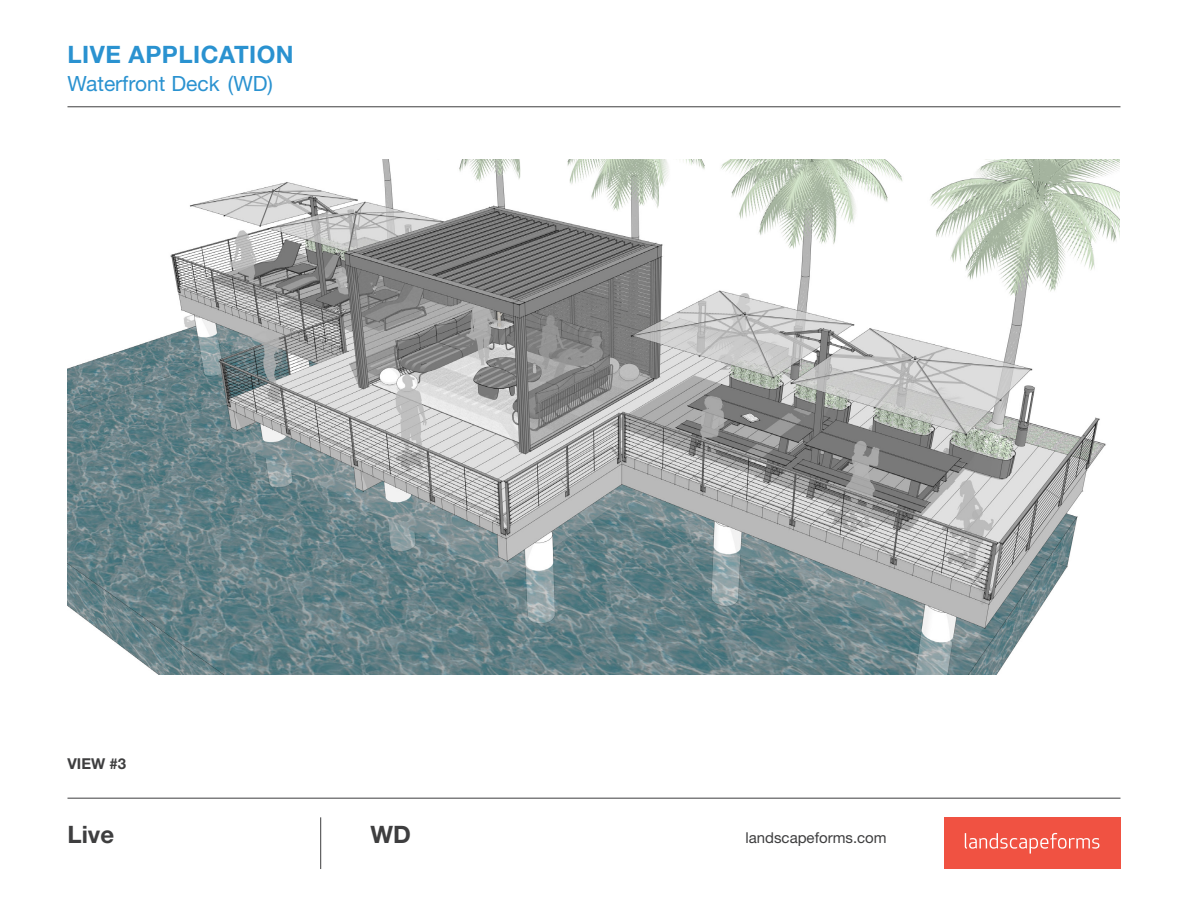
<style>
.page{position:relative;width:1188px;height:918px;background:#fff}
.page>*{position:absolute;margin:0;border:0;box-sizing:border-box;transform-origin:0 0}
.t1{font:700 24px "Helvetica Neue LT Pro";letter-spacing:.02em;color:#2a92d0}
.t2{font:700 24px "Helvetica Neue LT Pro";color:#3e3e3f}
.t3{font:21px "Helvetica Neue LT Pro";color:#2a92d0}
.t4{font:15px "Helvetica Neue LT Pro";color:#3e3e3f}
.t5{font:700 15px "Helvetica Neue LT Pro";color:#3e3e3f}
</style>
<div class="page">
<hr style="left:67px;top:106px;width:1054px;height:1px;background:#3e3e3f">
<hr style="left:67px;top:798px;width:1054px;height:1px;background:#3e3e3f">
<hr style="left:320px;top:817px;width:1px;height:52px;background:#3e3e3f">
<div style="left:944px;top:817px;width:177px;height:52px;background:#f05242"></div>
<svg style="left:965px;top:833px;width:134px;height:21px"></svg>
<img style="left:67px;top:160px;width:1053px;height:515px">
<p class="t1" style="left:67px;top:40px;width:228px">LIVE APPLICATION</p>
<p class="t3" style="left:67px;top:70px;width:207px">Waterfront Deck (WD)</p>
<p class="t5" style="left:67px;top:754px;width:60px">VIEW #3</p>
<p class="t2" style="left:67px;top:819px;width:48px">Live</p>
<p class="t2" style="left:371px;top:819px;width:42px">WD</p>
<p class="t4" style="left:746px;top:828px;width:143px">landscapeforms.com</p>
</div>
